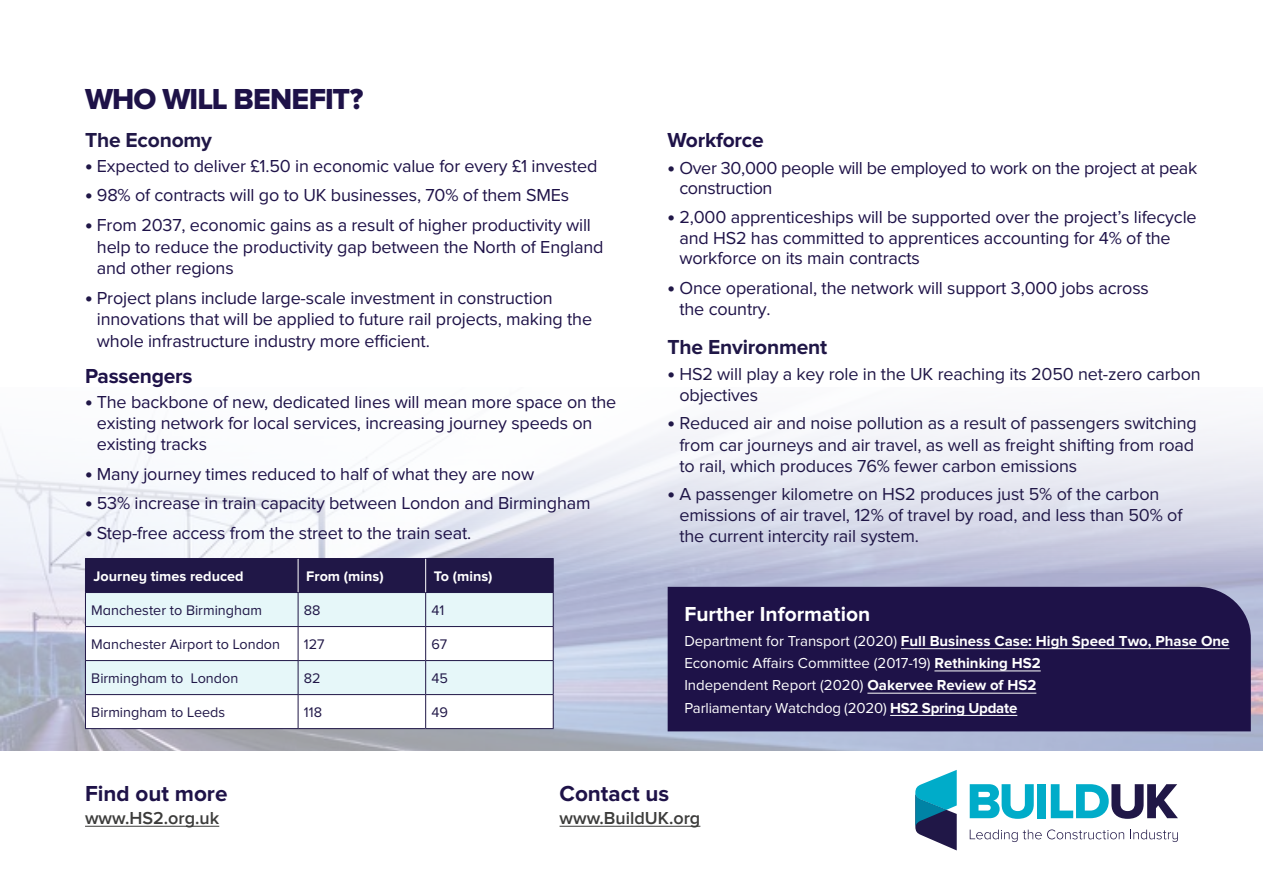
<style>
.page{position:relative;width:1263px;height:893px;background:#fff}
.page>*{position:absolute;margin:0;border:0;box-sizing:border-box;transform-origin:0 0}
.t1{font:30px "Proxima Nova Extrabld";letter-spacing:-.03em;color:#1e1248}
.t2{font:700 22.5px "Proxima Nova";color:#1e1248}
.t3{font:700 21px "Proxima Nova";letter-spacing:-.01em;color:#201747}
.t4{font:700 21px "Proxima Nova";letter-spacing:-.01em;color:#1e1248}
.t5{font:700 21px "Proxima Nova";color:#fff}
.t6{font:18px/21.6px "Proxima Nova";letter-spacing:-.01em;color:#1e1248}
.t7{font:18px/21px "Proxima Nova";letter-spacing:-.01em;color:#201747}
.t8{font:600 18px "Proxima Nova";color:#3c3c3b}
.t9{font:15px/22.2px "Proxima Nova";color:#fff}
.t10{font:14.4px "Proxima Nova A";color:#201747}
.t11{font:700 14.4px "Proxima Nova A";color:#fff}
.t12{font:14.4px "Proxima Nova";color:#201747}
.s1{font-family:"Proxima Nova Extrabld";font-size:21px;color:#201747}
.s2{font-family:"Proxima Nova"}
.s3{font-family:"Proxima Nova A"}
.s4{font-family:"Proxima Nova Extrabld";font-size:21px}
.s5{font-weight:700}
</style>
<div class="page">
<img style="left:1px;top:573px;width:1262px;height:178px">
<svg style="left:0;top:427px;width:1263px;height:146px"></svg>
<hr style="left:85px;top:826px;width:134px;height:1px;background:#3c3c3b">
<hr style="left:559px;top:826px;width:141px;height:1px;background:#3c3c3b">
<svg style="left:970px;top:829px;width:154px;height:13px"></svg>
<svg style="left:1130px;top:830px;width:48px;height:12px"></svg>
<svg style="left:915px;top:770px;width:42px;height:80px"></svg>
<svg style="left:970px;top:784px;width:64px;height:35px"></svg>
<div style="left:1037px;top:784px;width:9px;height:34px;background:#00acc9"></div>
<svg style="left:1051px;top:784px;width:127px;height:35px"></svg>
<div style="left:86px;top:559px;width:467px;height:33px;background:#201747"></div>
<div style="left:86px;top:593px;width:467px;height:33px;background:#e6f7f9"></div>
<svg style="left:86px;top:627px;width:467px;height:101px"></svg>
<hr style="left:298px;top:558px;width:128px;height:1px;background:#201747">
<hr style="left:426px;top:558px;width:128px;height:1px;background:#201747">
<hr style="left:553px;top:559px;width:1px;height:33px;background:#201747">
<hr style="left:298px;top:592px;width:128px;height:1px;background:#201747">
<hr style="left:426px;top:592px;width:128px;height:1px;background:#201747">
<hr style="left:425px;top:559px;width:1px;height:33px;background:#fff">
<hr style="left:85px;top:593px;width:1px;height:33px;background:#201747">
<hr style="left:298px;top:593px;width:1px;height:33px;background:#201747">
<hr style="left:425px;top:593px;width:1px;height:33px;background:#201747">
<hr style="left:553px;top:593px;width:1px;height:33px;background:#201747">
<hr style="left:85px;top:626px;width:213px;height:1px;background:#201747">
<hr style="left:85px;top:627px;width:1px;height:33px;background:#201747">
<hr style="left:298px;top:626px;width:128px;height:1px;background:#201747">
<hr style="left:298px;top:627px;width:1px;height:33px;background:#201747">
<hr style="left:426px;top:626px;width:128px;height:1px;background:#201747">
<hr style="left:425px;top:627px;width:1px;height:33px;background:#201747">
<hr style="left:553px;top:627px;width:1px;height:33px;background:#201747">
<hr style="left:85px;top:660px;width:213px;height:1px;background:#201747">
<hr style="left:85px;top:661px;width:1px;height:33px;background:#201747">
<hr style="left:298px;top:660px;width:128px;height:1px;background:#201747">
<hr style="left:298px;top:661px;width:1px;height:33px;background:#201747">
<hr style="left:426px;top:660px;width:128px;height:1px;background:#201747">
<hr style="left:425px;top:661px;width:1px;height:33px;background:#201747">
<hr style="left:553px;top:661px;width:1px;height:33px;background:#201747">
<hr style="left:85px;top:694px;width:213px;height:1px;background:#201747">
<hr style="left:85px;top:695px;width:1px;height:33px;background:#201747">
<hr style="left:298px;top:694px;width:128px;height:1px;background:#201747">
<hr style="left:298px;top:695px;width:1px;height:33px;background:#201747">
<hr style="left:426px;top:694px;width:128px;height:1px;background:#201747">
<hr style="left:425px;top:695px;width:1px;height:33px;background:#201747">
<hr style="left:553px;top:695px;width:1px;height:33px;background:#201747">
<hr style="left:85px;top:728px;width:213px;height:1px;background:#201747">
<hr style="left:298px;top:728px;width:128px;height:1px;background:#201747">
<hr style="left:426px;top:728px;width:128px;height:1px;background:#201747">
<hr style="left:298px;top:559px;width:1px;height:33px;background:#fff">
<hr style="left:85px;top:558px;width:213px;height:1px;background:#201747">
<hr style="left:85px;top:559px;width:1px;height:33px;background:#201747">
<hr style="left:85px;top:592px;width:213px;height:1px;background:#201747">
<div style="left:668px;top:587px;width:583px;height:144px;background:#1e1248"></div>
<hr style="left:890px;top:715px;width:127px;height:1px;background:#fff">
<hr style="left:867px;top:693px;width:169px;height:1px;background:#fff">
<hr style="left:934px;top:671px;width:107px;height:1px;background:#fff">
<hr style="left:901px;top:648px;width:328px;height:1px;background:#fff">
<h1 class="t1" style="left:85px;top:81px;width:280px">WHO WILL BENEFIT?</h1>
<p class="t3" style="left:85px;top:128px;width:128px">The Economy</p>
<p class="t6" style="left:85px;top:154px;width:514px"><span class="s1">•</span> Expected to deliver £1.50 in economic value for every £1 invested</p>
<p class="t6" style="left:85px;top:184px;width:486px"><span class="s1">•</span> 98% of contracts will go to UK businesses, 70% of them SMEs</p>
<p class="t6" style="left:97px;top:213px;width:508px;text-indent:-12px"><span class="s1">•</span> From 2037, economic gains as a result of higher productivity will help to reduce the productivity gap between the North of England and other regions</p>
<p class="t6" style="left:97px;top:286px;width:497px;text-indent:-12px"><span class="s1">•</span> Project plans include large-scale investment in construction innovations that will be applied to future rail projects, making the whole infrastructure industry more efficient.</p>
<p class="t4" style="left:85px;top:364px;width:109px">Passengers</p>
<p class="t6" style="left:97px;top:392px;width:521px;line-height:21px;text-indent:-12px"><span class="s1">•</span> The backbone of new, dedicated lines will mean more space on the existing network for local services, increasing journey speeds on existing tracks</p>
<p class="t6" style="left:85px;top:463px;width:451px"><span class="s1">•</span> Many journey times reduced to half of what they are now</p>
<p class="t6" style="left:85px;top:493px;width:507px"><span class="s1">•</span> 53% increase in train capacity between London and Birmingham</p>
<p class="t6" style="left:85px;top:522px;width:388px"><span class="s1">•</span> Step-free access from the street to the train seat.</p>
<p class="t11" style="left:94px;top:568px;width:151px">Journey times reduced</p>
<p class="t11" style="left:306px;top:568px;width:79px">From (mins)</p>
<p class="t11" style="left:434px;top:568px;width:60px">To (mins)</p>
<p class="t10" style="left:91px;top:602px;width:172px">Manchester to Birmingham</p>
<p class="t10" style="left:304px;top:602px;width:18px">88</p>
<p class="t10" style="left:431px;top:602px;width:14px">4<span class="s2">1</span></p>
<p class="t10" style="left:91px;top:636px;width:190px">Manchester Airport to London</p>
<p class="t12" style="left:304px;top:634px;width:22px"><span class="s3">1</span>27</p>
<p class="t10" style="left:431px;top:636px;width:17px">6<span class="s2">7</span></p>
<p class="t10" style="left:91px;top:670px;width:149px">Birmingham to London</p>
<p class="t10" style="left:304px;top:670px;width:18px">82</p>
<p class="t10" style="left:431px;top:670px;width:18px">45</p>
<p class="t10" style="left:91px;top:704px;width:135px">Birmingham to Leeds</p>
<p class="t10" style="left:304px;top:704px;width:20px">118</p>
<p class="t10" style="left:431px;top:704px;width:18px">49</p>
<p class="t4" style="left:668px;top:128px;width:98px">Workforce</p>
<p class="t6" style="left:679px;top:157px;width:519px;line-height:20px;text-indent:-12px"><span class="s1">•</span> Over 30,000 people will be employed to work on the project at peak construction</p>
<p class="t6" style="left:679px;top:207px;width:519px;line-height:20.4px;text-indent:-12px"><span class="s1">•</span> 2,000 apprenticeships will be supported over the project’s lifecycle and HS2 has committed to apprentices accounting for 4% of the workforce on its main contracts</p>
<p class="t6" style="left:679px;top:277px;width:471px;line-height:21px;text-indent:-12px"><span class="s1">•</span> Once operational, the network will support 3,000 jobs across the country.</p>
<p class="t3" style="left:668px;top:335px;width:161px">The Environment</p>
<p class="t7" style="left:679px;top:364px;width:523px;text-indent:-12px"><span class="s4">•</span> HS2 will play a key role in the UK reaching its 2050 net-zero carbon objectives</p>
<p class="t7" style="left:679px;top:413px;width:519px;text-indent:-12px"><span class="s4">•</span> Reduced air and noise pollution as a result of passengers switching from car journeys and air travel, as well as freight shifting from road to rail, which produces 76% fewer carbon emissions</p>
<p class="t7" style="left:679px;top:484px;width:504px;text-indent:-12px"><span class="s4">•</span> A passenger kilometre on HS2 produces just 5% of the carbon emissions of air travel, 12% of travel by road, and less than 50% of the current intercity rail system.</p>
<p class="t5" style="left:684px;top:601px;width:187px">Further Information</p>
<p class="t9" style="left:684px;top:630px;width:547px">Department for Transport (2020) <span class="s5">Full Business Case: High Speed Two, Phase One </span>Economic Affairs Committee (2017-19) <span class="s5">Rethinking HS2<br></span>Independent Report (2020) <span class="s5">Oakervee Review of HS2<br></span>Parliamentary Watchdog (2020) <span class="s5">HS2 Spring Update</span></p>
<p class="t2" style="left:85px;top:781px;width:144px">Find out more</p>
<p class="t8" style="left:85px;top:807px;width:136px">www.HS2.org.uk</p>
<p class="t2" style="left:559px;top:781px;width:111px">Contact us</p>
<p class="t8" style="left:559px;top:807px;width:142px">www.BuildUK.org</p>
</div>
